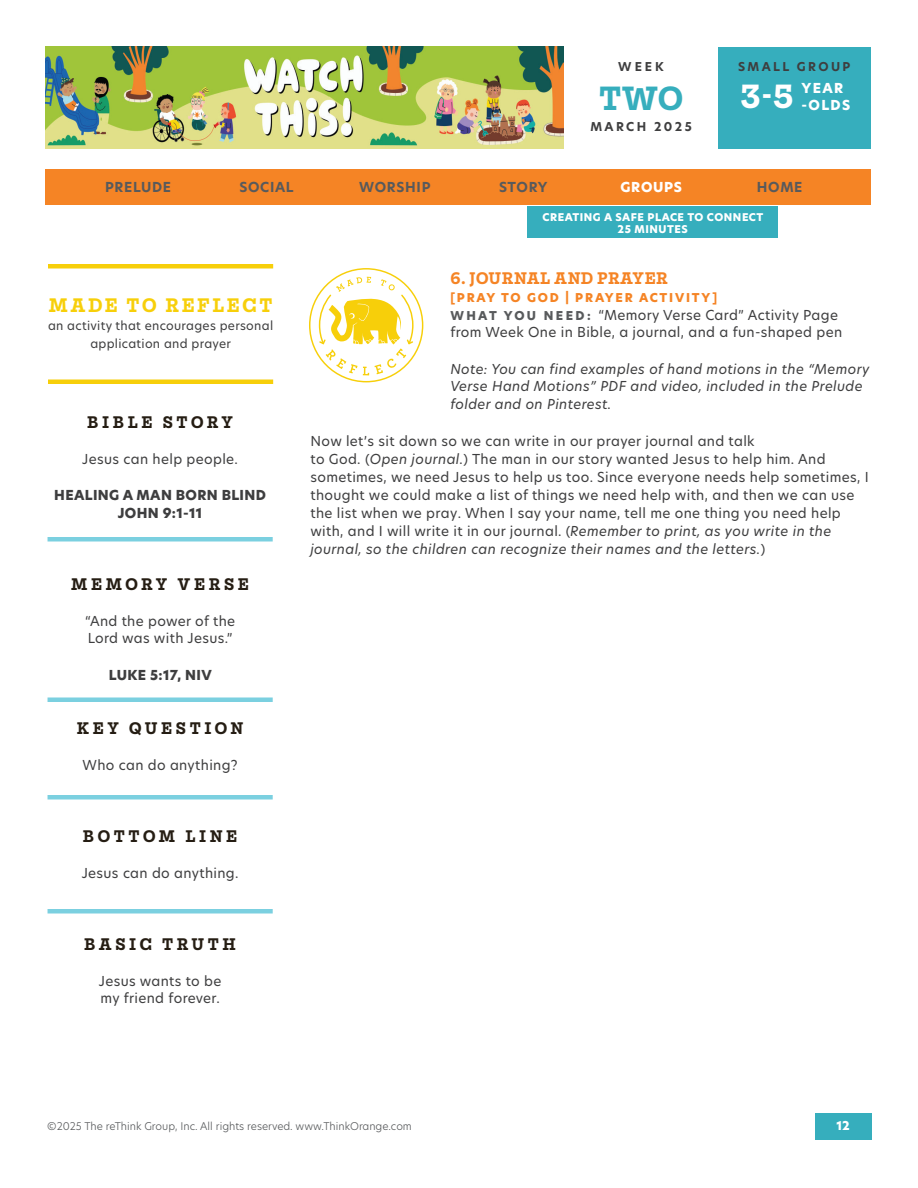
<style>
.page{position:relative;width:918px;height:1188px;background:#fff}
.page>*{position:absolute;margin:0;border:0;box-sizing:border-box;transform-origin:0 0}
.t1{font:700 36px "Mortise";color:#36aebd}
.t2{font:700 36px "Mortise";color:#fff}
.t3{font:700 21px "Mortise";letter-spacing:.125em;color:#f7cf0a}
.t4{font:700 18px "Mortise";letter-spacing:.2em;color:#251d13}
.t5{font:700 18px "Mortise";letter-spacing:.025em;color:#f58425}
.t6{font:13.5px/18px "New Hero";letter-spacing:.025em;color:#3e3e3f}
.t7{font:italic 13.5px/18px "New Hero";letter-spacing:.025em;color:#3e3e3f}
.t8{font:800 13.5px/18px "New Hero";letter-spacing:.025em;color:#3e3e3f;text-align:center}
.t9{font:700 13.5px "New Hero";letter-spacing:.05em;color:#585a5c}
.t10{font:800 13.5px/16.2px "New Hero";letter-spacing:.1em;color:#fff}
.t11{font:12px/18px "New Hero";letter-spacing:.025em;color:#3e3e3f;text-align:center}
.t12{font:800 12px "New Hero";letter-spacing:.15em;color:#f58425}
.t13{font:700 12px "New Hero";letter-spacing:.2em;color:#3e3e3f}
.t14{font:800 12px "New Hero";color:#fff}
.t15{font:300 10.5px "New Hero";color:#585a5c}
.t16{font:800 10.5px/12px "New Hero";letter-spacing:.05em;color:#fff;text-align:center}
.s1{font-weight:800;font-size:12px;color:#585a5c}
.s2{font-style:italic}
</style>
<div class="page">
<img style="left:45px;top:47px;width:519px;height:101px">
<div style="left:717px;top:47px;width:154px;height:102px;background:#36aebd"></div>
<div style="left:48px;top:537px;width:225px;height:5px;background:#7bd0e0"></div>
<hr style="left:48px;top:698px;width:225px;height:4px;background:#7bd0e0">
<div style="left:48px;top:795px;width:225px;height:5px;background:#7bd0e0"></div>
<div style="left:48px;top:909px;width:225px;height:5px;background:#7bd0e0"></div>
<svg style="left:309px;top:268px;width:114px;height:114px"></svg>
<hr style="left:48px;top:380px;width:225px;height:4px;background:#f7cf0a">
<hr style="left:48px;top:264px;width:225px;height:4px;background:#f7cf0a">
<div style="left:45px;top:170px;width:826px;height:36px;background:#f58425"></div>
<div style="left:815px;top:1113px;width:57px;height:27px;background:#36aebd"></div>
<div style="left:527px;top:206px;width:251px;height:32px;background:#36aebd"></div>
<p class="t13" style="left:618px;top:59px;width:47px">WEEK</p>
<h1 class="t1" style="left:599px;top:79px;width:85px">TWO</h1>
<p class="t13" style="left:590px;top:119px;width:103px">MARCH 2025</p>
<p class="t13" style="left:738px;top:59px;width:114px">SMALL GROUP</p>
<h1 class="t2" style="left:740px;top:77px;width:55px">3-5</h1>
<p class="t10" style="left:802px;top:80px;width:50px">YEAR -OLDS</p>
<p class="t9" style="left:105px;top:177px;width:68px">PRELUDE</p>
<p class="t9" style="left:239px;top:177px;width:56px">SOCIAL</p>
<p class="t9" style="left:359px;top:177px;width:73px">WORSHIP</p>
<p class="t9" style="left:499px;top:177px;width:50px">STORY</p>
<p class="t10" style="left:621px;top:179px;width:63px">GROUPS</p>
<p class="t9" style="left:757px;top:177px;width:47px">HOME</p>
<h2 class="t3" style="left:49px;top:294px;width:225px">MADE TO REFLECT</h2>
<p class="t11" style="left:48px;top:316px;width:227px">an activity that encourages personal application and prayer</p>
<h3 class="t4" style="left:87px;top:412px;width:147px">BIBLE STORY</h3>
<p class="t6" style="left:82px;top:449px;width:157px">Jesus can help people.</p>
<p class="t8" style="left:54px;top:486px;width:213px">HEALING A MAN BORN BLIND<br>JOHN 9:1-11</p>
<h3 class="t4" style="left:71px;top:574px;width:179px">MEMORY VERSE</h3>
<p class="t6" style="left:85px;top:611px;width:152px">“And the power of the<br>Lord was with Jesus.”</p>
<p class="t8" style="left:109px;top:666px;width:104px">LUKE 5:17, NIV</p>
<h3 class="t4" style="left:77px;top:718px;width:168px">KEY QUESTION</h3>
<p class="t6" style="left:83px;top:755px;width:157px">Who can do anything?</p>
<h3 class="t4" style="left:83px;top:826px;width:156px">BOTTOM LINE</h3>
<p class="t6" style="left:82px;top:863px;width:158px">Jesus can do anything.</p>
<h3 class="t4" style="left:84px;top:934px;width:153px">BASIC TRUTH</h3>
<p class="t6" style="left:99px;top:971px;width:124px">Jesus wants to be my friend forever.</p>
<p class="t16" style="left:543px;top:211px;width:222px">CREATING A SAFE PLACE TO CONNECT<br>25 MINUTES</p>
<h3 class="t5" style="left:450px;top:268px;width:219px">6. JOURNAL AND PRAYER</h3>
<p class="t12" style="left:450px;top:289px;width:268px">[PRAY TO GOD | PRAYER ACTIVITY]</p>
<p class="t6" style="left:450px;top:305px;width:393px"><span class="s1">W H AT YO U N E E D :</span> “Memory Verse Card” Activity Page from Week One in Bible, a journal, and a fun-shaped pen</p>
<p class="t7" style="left:450px;top:359px;width:421px">Note: You can find examples of hand motions in the “Memory<br>Verse Hand Motions” PDF and video, included in the Prelude folder and on Pinterest.</p>
<p class="t6" style="left:310px;top:432px;width:560px">Now let’s sit down so we can write in our prayer journal and talk<br>to God. (<span class="s2">Open journal.</span>) The man in our story wanted Jesus to help him. And sometimes, we need Jesus to help us too. Since everyone needs help sometimes, I thought we could make a list of things we need help with, and then we can use the list when we pray. When I say your name, tell me one thing you need help with, and I will write it in our journal. (<span class="s2">Remember to print, as you write in the journal, so the children can recognize their names and the letters.</span>)</p>
<p class="t15" style="left:47px;top:1118px;width:366px">©2025 The reThink Group, Inc. All rights reserved. www.ThinkOrange.com</p>
<p class="t14" style="left:836px;top:1117px;width:15px">12</p>
</div>
